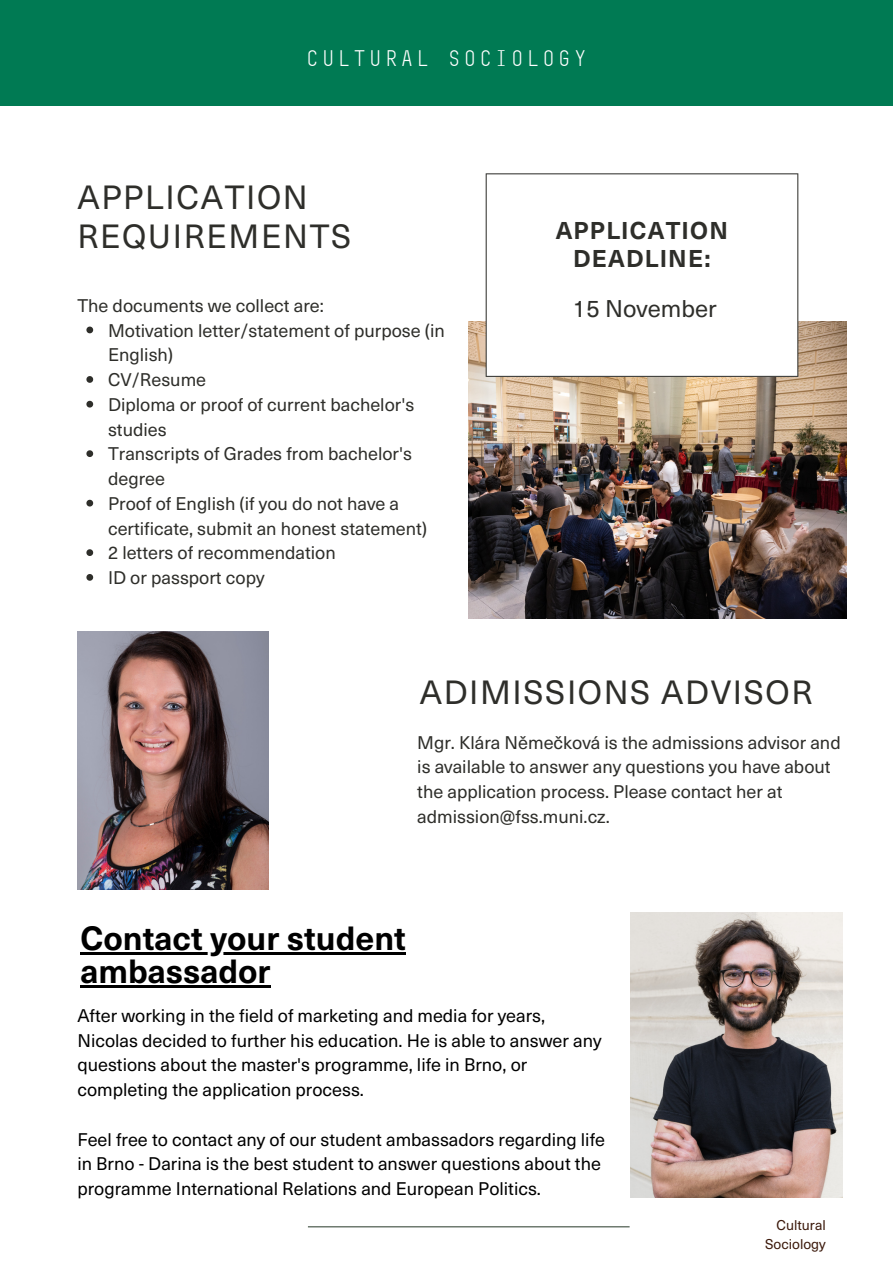
<style>
.page{position:relative;width:893px;height:1264px;background:#fff}
.page>*{position:absolute;margin:0;border:0;box-sizing:border-box;transform-origin:0 0}
.t1{font:33px/39.3px "Neue Haas Unica Pro";letter-spacing:.05em;color:#2e2e2a}
.t2{font:700 33px/32.5px "Neue Haas Unica Pro";color:#000}
.t3{font:700 23.85px/28px "Neue Haas Unica Pro";letter-spacing:.05em;color:#2e2e2a;text-align:center}
.t4{font:23.7px "Neue Haas Unica Pro";color:#2e2e2a}
.t5{font:22.5px "Muni";color:#fff}
.t6{font:18px/24.8px "Neue Haas Unica Pro";color:#2e2e2a}
.t7{font:18px/24.8px "Neue Haas Unica Pro";color:#000}
.t8{font:13.95px/19px "Neue Haas Unica Pro";color:#3c1a0c;text-align:right}
</style>
<div class="page">
<div style="left:0;top:0;width:892px;height:106px;background:#007a53"></div>
<img style="left:468px;top:321px;width:378px;height:297px">
<div style="left:486px;top:174px;width:311px;height:202px;background:#fff"></div>
<hr style="left:485px;top:174px;width:1px;height:202px;background:#2e2e2a">
<hr style="left:797px;top:174px;width:1px;height:202px;background:#2e2e2a">
<hr style="left:486px;top:376px;width:311px;height:1px;background:#2e2e2a">
<hr style="left:486px;top:173px;width:311px;height:1px;background:#2e2e2a">
<img style="left:77px;top:631px;width:191px;height:258px">
<svg style="left:86px;top:326px;width:7px;height:7px"></svg>
<svg style="left:86px;top:376px;width:7px;height:7px"></svg>
<svg style="left:86px;top:401px;width:7px;height:6px"></svg>
<svg style="left:86px;top:450px;width:7px;height:7px"></svg>
<svg style="left:86px;top:500px;width:7px;height:6px"></svg>
<svg style="left:86px;top:549px;width:7px;height:7px"></svg>
<svg style="left:86px;top:574px;width:7px;height:6px"></svg>
<hr style="left:308px;top:1226px;width:321px;height:1px;background:#3e4e40">
<img style="left:630px;top:912px;width:212px;height:285px">
<hr style="left:80px;top:952px;width:326px;height:2px;background:#000">
<hr style="left:80px;top:985px;width:190px;height:2px;background:#000">
<p class="t5" style="left:304px;top:44px;width:285px">CULTURAL SOCIOLOGY</p>
<h1 class="t1" style="left:77px;top:175px;width:275px">APPLICATION<br>REQUIREMENTS</h1>
<p class="t6" style="left:77px;top:292px;width:248px">The documents we collect are:</p>
<p class="t6" style="left:108px;top:317px;width:338px">Motivation letter/statement of purpose (in<br>English)<br>CV/Resume<br>Diploma or proof of current bachelor's studies<br>Transcripts of Grades from bachelor's degree<br>Proof of English (if you do not have a certificate, submit an honest statement)<br>2 letters of recommendation<br>ID or passport copy</p>
<h2 class="t3" style="left:555px;top:215px;width:174px">APPLICATION<br>DEADLINE:</h2>
<h3 class="t4" style="left:573px;top:289px;width:145px">15 November</h3>
<h1 class="t1" style="left:420px;top:670px;width:394px">ADIMISSIONS ADVISOR</h1>
<p class="t6" style="left:417px;top:728px;width:425px">Mgr. Klára Němečková is the admissions advisor and is available to answer any questions you have about the application process. Please contact her at admission@fss.muni.cz.</p>
<h1 class="t2" style="left:80px;top:920px;width:327px">Contact your student ambassador</h1>
<p class="t7" style="left:77px;top:1002px;width:525px">After working in the field of marketing and media for years, Nicolas decided to further his education. He is able to answer any questions about the master's programme, life in Brno, or completing the application process.</p>
<p class="t7" style="left:77px;top:1125px;width:529px">Feel free to contact any of our student ambassadors regarding life in Brno - Darina is the best student to answer questions about the programme International Relations and European Politics.</p>
<p class="t8" style="left:765px;top:1214px;width:62px">Cultural<br>Sociology</p>
</div>
